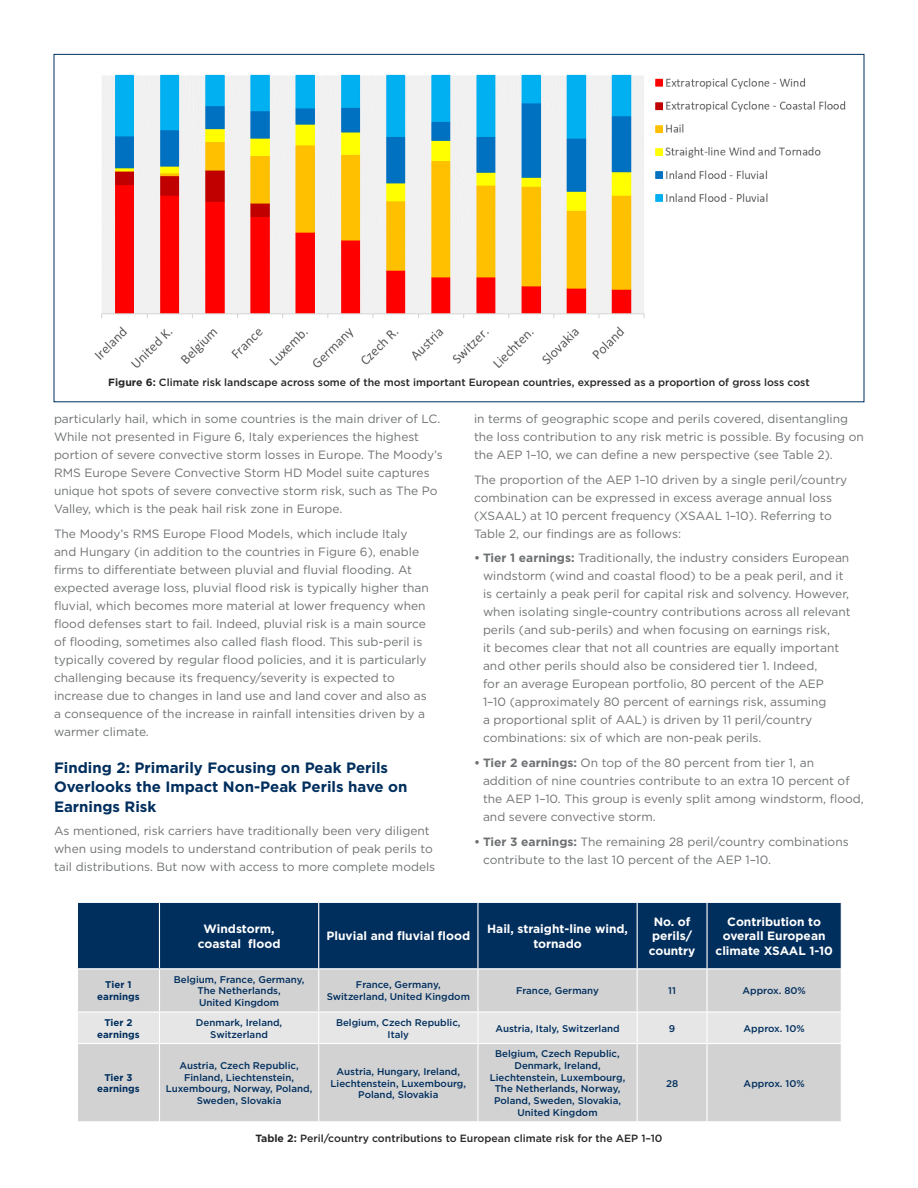
<style>
.page{position:relative;width:918px;height:1188px;background:#fff}
.page>*{position:absolute;margin:0;border:0;box-sizing:border-box;transform-origin:0 0}
.t1{font:700 15px/19.5px "Gotham";color:#002e5d}
.t2{font:12px/18px "Gotham";color:#6e7173}
.t3{font:700 12px/14.4px "Gotham";color:#fff;text-align:center}
.t4{font:500 10.5px "Gotham";color:#262626}
.t5{font:500 9.75px/11.7px "Gotham";color:#002e5d;text-align:center}
.t6{font:700 9.75px/11.7px "Gotham";color:#002e5d;text-align:center}
.s1{font-weight:700}
</style>
<div class="page">
<div style="left:78px;top:903px;width:763px;height:65px;background:#002e5d"></div>
<div style="left:78px;top:969px;width:763px;height:152px;background:#d2d2d2"></div>
<div style="left:78px;top:1013px;width:763px;height:30px;background:#e6e6e6"></div>
<hr style="left:159px;top:903px;width:1px;height:65px;background:#fff">
<hr style="left:318px;top:903px;width:1px;height:65px;background:#fff">
<hr style="left:477px;top:903px;width:2px;height:65px;background:#fff">
<hr style="left:637px;top:903px;width:1px;height:65px;background:#fff">
<hr style="left:706px;top:903px;width:2px;height:65px;background:#fff">
<hr style="left:159px;top:969px;width:1px;height:42px;background:#fff">
<hr style="left:318px;top:969px;width:1px;height:42px;background:#fff">
<hr style="left:477px;top:969px;width:2px;height:42px;background:#fff">
<hr style="left:637px;top:969px;width:1px;height:42px;background:#fff">
<hr style="left:706px;top:969px;width:2px;height:42px;background:#fff">
<hr style="left:77px;top:1011px;width:82px;height:2px;background:#fff">
<hr style="left:159px;top:1011px;width:160px;height:2px;background:#fff">
<hr style="left:159px;top:1013px;width:1px;height:30px;background:#fff">
<hr style="left:319px;top:1011px;width:159px;height:2px;background:#fff">
<hr style="left:318px;top:1013px;width:1px;height:30px;background:#fff">
<hr style="left:478px;top:1011px;width:159px;height:2px;background:#fff">
<hr style="left:477px;top:1013px;width:2px;height:30px;background:#fff">
<hr style="left:637px;top:1011px;width:70px;height:2px;background:#fff">
<hr style="left:637px;top:1013px;width:1px;height:30px;background:#fff">
<hr style="left:707px;top:1011px;width:135px;height:2px;background:#fff">
<hr style="left:706px;top:1013px;width:2px;height:30px;background:#fff">
<hr style="left:77px;top:1043px;width:82px;height:1px;background:#fff">
<hr style="left:159px;top:1043px;width:160px;height:1px;background:#fff">
<hr style="left:159px;top:1044px;width:1px;height:77px;background:#fff">
<hr style="left:319px;top:1043px;width:159px;height:1px;background:#fff">
<hr style="left:318px;top:1044px;width:1px;height:77px;background:#fff">
<hr style="left:478px;top:1043px;width:159px;height:1px;background:#fff">
<hr style="left:477px;top:1044px;width:2px;height:77px;background:#fff">
<hr style="left:637px;top:1043px;width:70px;height:1px;background:#fff">
<hr style="left:637px;top:1044px;width:1px;height:77px;background:#fff">
<hr style="left:707px;top:1043px;width:135px;height:1px;background:#fff">
<hr style="left:706px;top:1044px;width:2px;height:77px;background:#fff">
<img style="left:94px;top:74px;width:752px;height:294px">
<p class="t4" style="left:108px;top:376px;width:703px"><span class="s1">Figure 6:</span> Climate risk landscape across some of the most important European countries, expressed as a proportion of gross loss cost</p>
<p class="t2" style="left:54px;top:409px;width:390px">particularly hail, which in some countries is the main driver of LC.<br>While not presented in Figure 6, Italy experiences the highest portion of severe convective storm losses in Europe. The Moody’s RMS Europe Severe Convective Storm HD Model suite captures unique hot spots of severe convective storm risk, such as The Po Valley, which is the peak hail risk zone in Europe.</p>
<p class="t2" style="left:54px;top:524px;width:376px">The Moody’s RMS Europe Flood Models, which include Italy and Hungary (in addition to the countries in Figure 6), enable firms to differentiate between pluvial and fluvial flooding. At expected average loss, pluvial flood risk is typically higher than fluvial, which becomes more material at lower frequency when flood defenses start to fail. Indeed, pluvial risk is a main source of flooding, sometimes also called flash flood. This sub-peril is typically covered by regular flood policies, and it is particularly challenging because its frequency/severity is expected to increase due to changes in land use and land cover and also as a consequence of the increase in rainfall intensities driven by a warmer climate.</p>
<p class="t1" style="left:54px;top:757px;width:355px">Finding 2: Primarily Focusing on Peak Perils<br>Overlooks the Impact Non-Peak Perils have on<br>Earnings Risk</p>
<p class="t2" style="left:54px;top:821px;width:383px">As mentioned, risk carriers have traditionally been very diligent when using models to understand contribution of peak perils to tail distributions. But now with access to more complete models</p>
<p class="t2" style="left:474px;top:409px;width:392px">in terms of geographic scope and perils covered, disentangling the loss contribution to any risk metric is possible. By focusing on the AEP 1–10, we can define a new perspective (see Table 2).</p>
<p class="t2" style="left:474px;top:470px;width:375px">The proportion of the AEP 1–10 driven by a single peril/country combination can be expressed in excess average annual loss (XSAAL) at 10 percent frequency (XSAAL 1–10). Referring to Table 2, our findings are as follows:</p>
<p class="t2" style="left:483px;top:549px;width:369px;text-indent:-9px"><span class="s1">• Tier 1 earnings:</span> Traditionally, the industry considers European windstorm (wind and coastal flood) to be a peak peril, and it is certainly a peak peril for capital risk and solvency. However, when isolating single-country contributions across all relevant perils (and sub-perils) and when focusing on earnings risk,<br>it becomes clear that not all countries are equally important and other perils should also be considered tier 1. Indeed,<br>for an average European portfolio, 80 percent of the AEP<br>1–10 (approximately 80 percent of earnings risk, assuming<br>a proportional split of AAL) is driven by 11 peril/country combinations: six of which are non-peak perils.</p>
<p class="t2" style="left:483px;top:754px;width:382px;text-indent:-9px"><span class="s1">• Tier 2 earnings:</span> On top of the 80 percent from tier 1, an addition of nine countries contribute to an extra 10 percent of the AEP 1–10. This group is evenly split among windstorm, flood, and severe convective storm.</p>
<p class="t2" style="left:483px;top:832px;width:367px;text-indent:-9px"><span class="s1">• Tier 3 earnings:</span> The remaining 28 peril/country combinations contribute to the last 10 percent of the AEP 1–10.</p>
<p class="t3" style="left:198px;top:922px;width:84px">Windstorm, coastal flood</p>
<p class="t3" style="left:327px;top:929px;width:145px">Pluvial and fluvial flood</p>
<p class="t3" style="left:487px;top:922px;width:142px">Hail, straight-line wind, tornado</p>
<p class="t3" style="left:649px;top:914px;width:48px">No. of perils/ country</p>
<p class="t3" style="left:715px;top:914px;width:119px">Contribution to overall European climate XSAAL 1-10</p>
<p class="t6" style="left:97px;top:979px;width:44px">Tier 1 earnings</p>
<p class="t5" style="left:174px;top:973px;width:132px">Belgium, France, Germany,<br>The Netherlands,<br>United Kingdom</p>
<p class="t5" style="left:327px;top:979px;width:145px">France, Germany,<br>Switzerland, United Kingdom</p>
<p class="t5" style="left:516px;top:985px;width:84px">France, Germany</p>
<p class="t5" style="left:668px;top:985px;width:9px">11</p>
<p class="t5" style="left:742px;top:985px;width:65px">Approx. 80%</p>
<p class="t6" style="left:97px;top:1016px;width:44px">Tier 2 earnings</p>
<p class="t5" style="left:196px;top:1016px;width:88px">Denmark, Ireland,<br>Switzerland</p>
<p class="t5" style="left:336px;top:1016px;width:126px">Belgium, Czech Republic,<br>Italy</p>
<p class="t5" style="left:495px;top:1022px;width:126px">Austria, Italy, Switzerland</p>
<p class="t5" style="left:669px;top:1022px;width:8px">9</p>
<p class="t5" style="left:744px;top:1022px;width:63px">Approx. 10%</p>
<p class="t6" style="left:97px;top:1071px;width:44px">Tier 3 earnings</p>
<p class="t5" style="left:166px;top:1060px;width:148px">Austria, Czech Republic,<br>Finland, Liechtenstein,<br>Luxembourg, Norway, Poland,<br>Sweden, Slovakia</p>
<p class="t5" style="left:331px;top:1065px;width:137px">Austria, Hungary, Ireland,<br>Liechtenstein, Luxembourg,<br>Poland, Slovakia</p>
<p class="t5" style="left:490px;top:1048px;width:137px">Belgium, Czech Republic,<br>Denmark, Ireland,<br>Liechtenstein, Luxembourg,<br>The Netherlands, Norway,<br>Poland, Sweden, Slovakia,<br>United Kingdom</p>
<p class="t5" style="left:666px;top:1077px;width:14px">28</p>
<p class="t5" style="left:744px;top:1077px;width:63px">Approx. 10%</p>
<p class="t4" style="left:255px;top:1132px;width:409px"><span class="s1">Table 2:</span> Peril/country contributions to European climate risk for the AEP 1–10</p>
</div>
